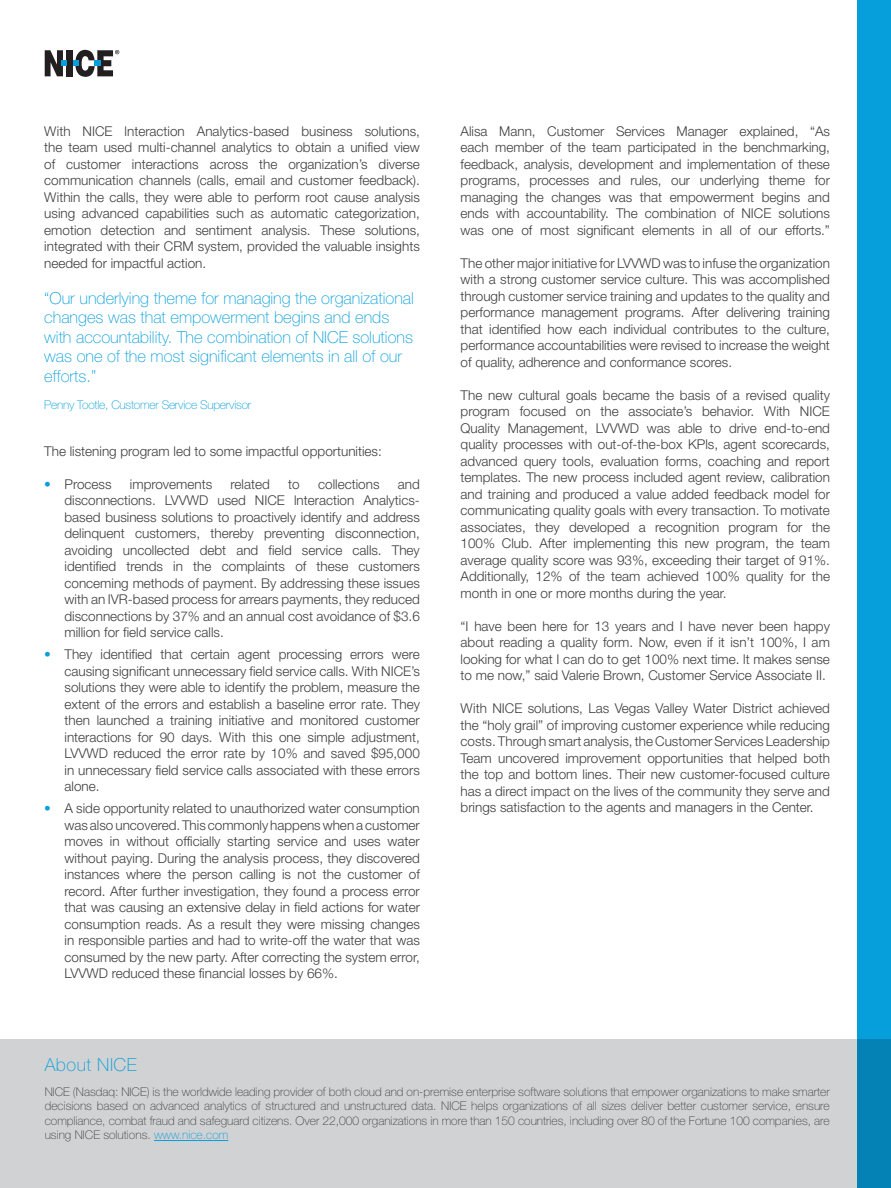
<style>
.page{position:relative;width:891px;height:1188px;background:#fff}
.page>*{position:absolute;margin:0;border:0;box-sizing:border-box;transform-origin:0 0}
.t1{font:100 18px "Helvetica Neue LT Std";letter-spacing:.03em;color:#069edb}
.t2{font:100 16.5px/19.5px "Helvetica Neue LT Std";color:#069edb}
.t3{font:300 13.5px/16.5px "Helvetica Neue LT Std";color:#3e3e3f;text-align:justify}
.t4{font:100 12px/14.5px "Helvetica Neue LT Std";color:#3e3e3f;text-align:justify}
.t5{font:100 12px "Helvetica Neue LT Std";letter-spacing:-.02em;color:#069edb}
.s1{color:#069edb}
</style>
<div class="page">
<div style="left:0;top:1040px;width:891px;height:148px;background:#d1d2d4"></div>
<div style="left:67px;top:50px;width:6px;height:26px;background:#231f20"></div>
<svg style="left:45px;top:50px;width:22px;height:26px"></svg>
<svg style="left:73px;top:50px;width:46px;height:27px"></svg>
<div style="left:857px;top:0;width:34px;height:1188px;background:#069edb"></div>
<hr style="left:154px;top:1140px;width:74px;height:1px;background:#069edb">
<p class="t3" style="left:44px;top:122px;width:377px">With NICE lnteraction Analytics-based business solutions, the team used multi-channel analytics to obtain a unified view of customer interactions across the organization’s diverse communication channels (calls, email and customer feedback).<br>Within the calls, they were able to perform root cause analysis using advanced capabilities such as automatic categorization, emotion detection and sentiment analysis. These solutions, integrated with their CRM system, provided the valuable insights needed for impactful action.</p>
<p class="t2" style="left:44px;top:288px;width:371px">“Our underlying theme for managing the organizational changes was that empowerment begins and ends with accountability. The combination of NICE solutions was one of the most significant elements in all of our efforts.”</p>
<p class="t5" style="left:44px;top:398px;width:208px">Penny Tootle, Customer Service Supervisor</p>
<p class="t3" style="left:44px;top:443px;width:339px">The listening program led to some impactful opportunities:</p>
<p class="t3" style="left:44px;top:476px;width:69px"><span class="s1">•</span> Process</p>
<p class="t3" style="left:130px;top:476px;width:84px">improvements</p>
<p class="t3" style="left:231px;top:476px;width:41px">related</p>
<p class="t3" style="left:288px;top:476px;width:13px">to</p>
<p class="t3" style="left:318px;top:476px;width:63px">collections</p>
<p class="t3" style="left:65px;top:476px;width:357px;text-indent:333px">and disconnections. LVVWD used NICE lnteraction Analytics&shy;based business solutions to proactively identify and address delinquent customers, thereby preventing disconnection, avoiding uncollected debt and field service calls. They identified trends in the complaints of these customers conceming methods of payment. By addressing these issues with an IVR-based process for arrears payments, they reduced disconnections by 37% and an annual cost avoidance of $3.6 million for field service calls.</p>
<p class="t3" style="left:65px;top:646px;width:357px;text-indent:-20px"><span class="s1">•</span> They identified that certain agent processing errors were causing significant unnecessary field service calls. With NICE’s solutions they were able to identify the problem, measure the extent of the errors and establish a baseline error rate. They then launched a training initiative and monitored customer interactions for 90 days. With this one simple adjustment, LVVWD reduced the error rate by 10% and saved $95,000 in unnecessary field service calls associated with these errors alone.</p>
<p class="t3" style="left:65px;top:800px;width:357px;text-indent:-20px"><span class="s1">•</span> A side opportunity related to unauthorized water consumption was also uncovered. This commonly happens when a customer moves in without officially starting service and uses water without paying. During the analysis process, they discovered instances where the person calling is not the customer of record. After further investigation, they found a process error that was causing an extensive delay in field actions for water consumption reads. As a result they were missing changes in responsible parties and had to write-off the water that was consumed by the new party. After correcting the system error, LVVWD reduced these financial losses by 66%.</p>
<p class="t3" style="left:461px;top:122px;width:371px">Alisa Mann, Customer Services Manager explained, “As each member of the team participated in the benchmarking, feedback, analysis, development and implementation of these programs, processes and rules, our underlying theme for managing the changes was that empowerment begins and ends with accountability. The combination of NICE solutions was one of most significant elements in all of our efforts.”</p>
<p class="t3" style="left:461px;top:254px;width:371px">The other major initiative for LVVWD was to infuse the organization with a strong customer service culture. This was accomplished through customer service training and updates to the quality and performance management programs. After delivering training that identified how each individual contributes to the culture, performance accountabilities were revised to increase the weight of quality, adherence and conformance scores.</p>
<p class="t3" style="left:461px;top:386px;width:371px">The new cultural goals became the basis of a revised quality program focused on the associate’s behavior. With NICE Quality Management, LVVWD was able to drive end-to-end quality processes with out-of-the-box KPls, agent scorecards, advanced query tools, evaluation forms, coaching and report templates. The new process included agent review, calibration and training and produced a value added feedback model for communicating quality goals with every transaction. To motivate associates, they developed a recognition program for the 100% Club. After implementing this new program, the team average quality score was 93%, exceeding their target of 91%.<br>Additionally, 12% of the team achieved 100% quality for the month in one or more months during the year.</p>
<p class="t3" style="left:461px;top:617px;width:371px">“I have been here for 13 years and I have never been happy about reading a quality form. Now, even if it isn’t 100%, I am looking for what I can do to get 100% next time. lt makes sense to me now,” said Valerie Brown, Customer Service Associate II.</p>
<p class="t3" style="left:461px;top:700px;width:371px">With NICE solutions, Las Vegas Valley Water District achieved the “holy grail” of improving customer experience while reducing costs. Through smart analysis, the Customer Services Leadership Team uncovered improvement opportunities that helped both the top and bottom lines. Their new customer-focused culture has a direct impact on the lives of the community they serve and brings satisfaction to the agents and managers in the Center.</p>
<h1 class="t1" style="left:45px;top:1055px;width:94px">About NICE</h1>
<p class="t4" style="left:45px;top:1084px;width:787px">NICE (Nasdaq: NICE) is the worldwide leading provider of both cloud and on-premise enterprise software solutions that empower organizations to make smarter decisions based on advanced analytics of structured and unstructured data. NICE helps organizations of all sizes deliver better customer service, ensure compliance, combat fraud and safeguard citizens. Over 22,000 organizations in more than 150 countries, including over 80 of the Fortune 100 companies, are using NICE solutions. <span class="s1">www.nice.com</span></p>
</div>
